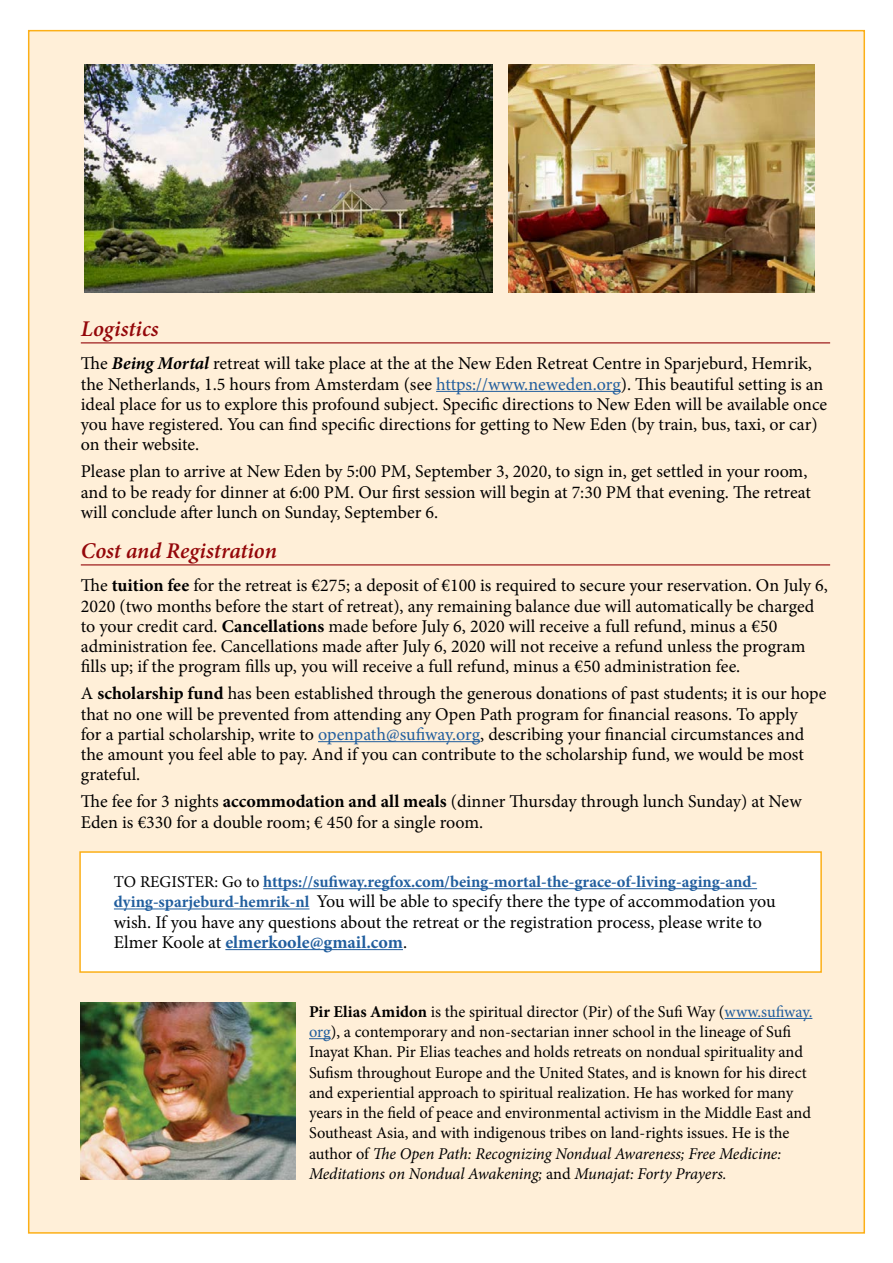
<style>
.page{position:relative;width:893px;height:1263px;background:#fff}
.page>*{position:absolute;margin:0;border:0;box-sizing:border-box;transform-origin:0 0}
.t1{font:italic 600 22.5px "Minion Pro";color:#94070a}
.t2{font:18px/20.2px "Minion Pro";color:#000}
.t3{font:16.5px/20.2px "Minion Pro";letter-spacing:-.005em;color:#000}
.t4{font:700 16.5px "Minion Pro";color:#215e9e}
.s1{font-weight:700;font-style:italic}
.s2{color:#215e9e}
.s3{font-weight:700}
.s4{font-weight:400;color:#000}
.s5{font-weight:700;font-size:16.5px;color:#215e9e}
.s6{font-weight:700;color:#215e9e}
.s7{font-style:italic}
</style>
<div class="page">
<div style="left:28px;top:30px;width:837px;height:1204px;background:#ffefd8;border:2px solid #fcaf17"></div>
<div style="left:79px;top:851px;width:743px;height:122px;background:#fff;border:2px solid #fcaf17"></div>
<hr style="left:81px;top:342px;width:749px;height:1px;background:#94070a">
<hr style="left:436px;top:391px;width:185px;height:1px;background:#215e9e">
<hr style="left:81px;top:564px;width:749px;height:1px;background:#94070a">
<hr style="left:318px;top:741px;width:162px;height:1px;background:#215e9e">
<hr style="left:725px;top:1018px;width:87px;height:1px;background:#215e9e">
<svg style="left:309px;top:1038px;width:22px;height:1px"></svg>
<hr style="left:263px;top:888px;width:494px;height:1px;background:#215e9e">
<hr style="left:114px;top:908px;width:195px;height:1px;background:#215e9e">
<hr style="left:225px;top:949px;width:178px;height:1px;background:#215e9e">
<img style="left:81px;top:1002px;width:215px;height:177px">
<img style="left:84px;top:64px;width:408px;height:229px">
<img style="left:509px;top:64px;width:305px;height:229px">
<p class="t1" style="left:81px;top:313px;width:79px">Logistics</p>
<p class="t2" style="left:81px;top:353px;width:748px">The <span class="s1">Being Mortal</span> retreat will take place at the at the New Eden Retreat Centre in Sparjeburd, Hemrik, the Netherlands, 1.5 hours from Amsterdam (see <span class="s2">https://www.neweden.org</span>). This beautiful setting is an ideal place for us to explore this profound subject. Specific directions to New Eden will be available once you have registered. You can find specific directions for getting to New Eden (by train, bus, taxi, or car) on their website.</p>
<p class="t2" style="left:81px;top:461px;width:732px">Please plan to arrive at New Eden by 5:00 PM, September 3, 2020, to sign in, get settled in your room, and to be ready for dinner at 6:00 PM. Our first session will begin at 7:30 PM that evening. The retreat will conclude after lunch on Sunday, September 6.</p>
<p class="t1" style="left:81px;top:535px;width:198px">Cost and Registration</p>
<p class="t2" style="left:81px;top:575px;width:748px">The <span class="s3">tuition fee</span> for the retreat is €275; a deposit of €100 is required to secure your reservation. On July 6, 2020 (two months before the start of retreat), any remaining balance due will automatically be charged to your credit card. <span class="s3">Cancellations</span> made before July 6, 2020 will receive a full refund, minus a €50 administration fee. Cancellations made after July 6, 2020 will not receive a refund unless the program fills up; if the program fills up, you will receive a full refund, minus a €50 administration fee.</p>
<p class="t2" style="left:81px;top:683px;width:747px">A <span class="s3">scholarship fund</span> has been established through the generous donations of past students; it is our hope that no one will be prevented from attending any Open Path program for financial reasons. To apply<br>for a partial scholarship, write to <span class="s2">openpath@sufiway.org</span>, describing your financial circumstances and the amount you feel able to pay. And if you can contribute to the scholarship fund, we would be most grateful.</p>
<p class="t2" style="left:81px;top:791px;width:722px">The fee for 3 nights <span class="s3">accommodation and all meals</span> (dinner Thursday through lunch Sunday) at New<br>Eden is €330 for a double room; € 450 for a single room.</p>
<p class="t4" style="left:114px;top:870px;width:645px"><span class="s4">TO REGISTER: Go to</span> https://sufiway.regfox.com/being-mortal-the-grace-of-living-aging-and-</p>
<p class="t2" style="left:114px;top:891px;width:663px"><span class="s5">dying-sparjeburd-hemrik-nl</span> You will be able to specify there the type of accommodation you wish. If you have any questions about the retreat or the registration process, please write to<br>Elmer Koole at <span class="s6">elmerkoole@gmail.com</span>.</p>
<p class="t3" style="left:309px;top:1001px;width:505px"><span class="s3">Pir Elias Amidon</span> is the spiritual director (Pir) of the Sufi Way (<span class="s2">www.sufiway. org</span>), a contemporary and non-sectarian inner school in the lineage of Sufi Inayat Khan. Pir Elias teaches and holds retreats on nondual spirituality and Sufism throughout Europe and the United States, and is known for his direct and experiential approach to spiritual realization. He has worked for many years in the field of peace and environmental activism in the Middle East and Southeast Asia, and with indigenous tribes on land-rights issues. He is the author of <span class="s7">The Open Path: Recognizing Nondual Awareness; Free Medicine:<br>Meditations on Nondual Awakening;</span> and <span class="s7">Munajat: Forty Prayers.</span></p>
</div>
